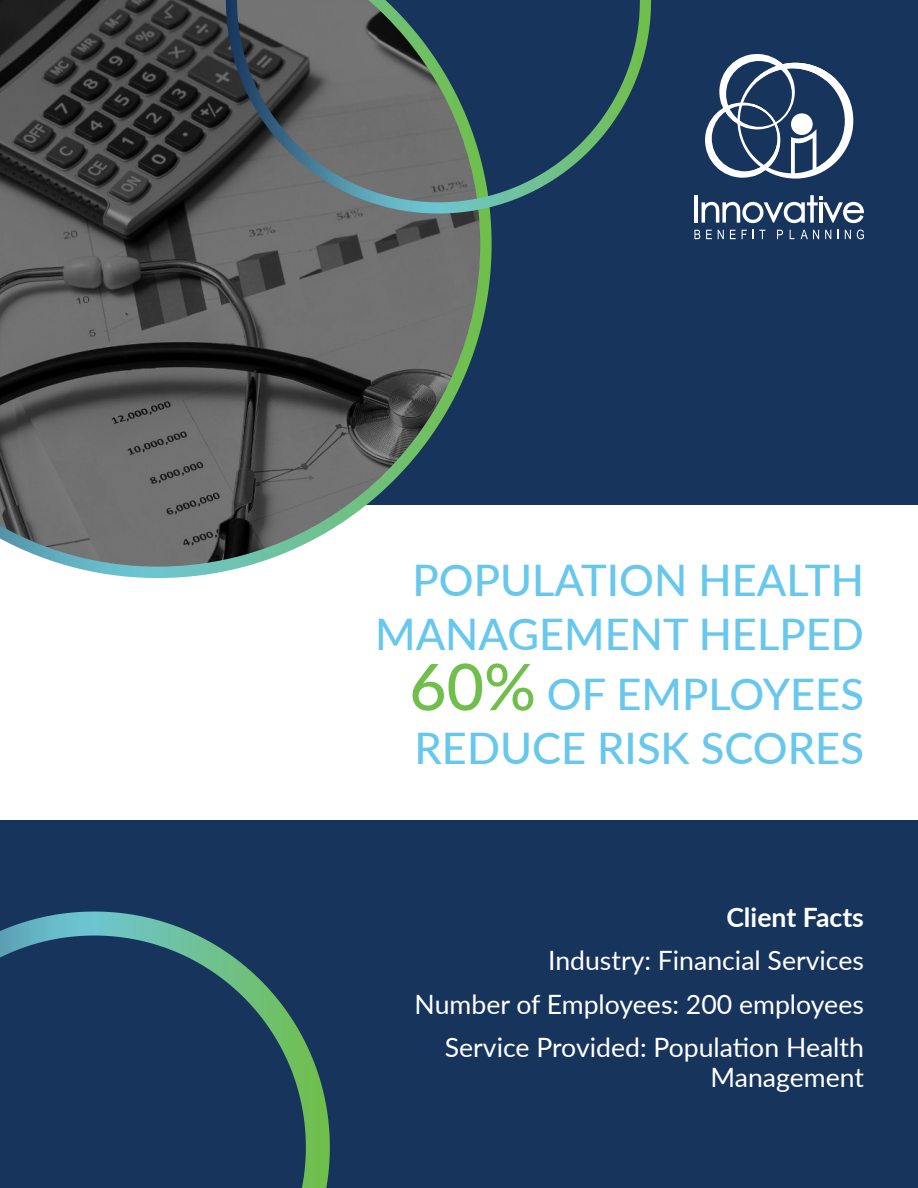
<style>
.page{position:relative;width:918px;height:1188px;background:#17355c}
.page>*{position:absolute;margin:0;border:0;box-sizing:border-box;transform-origin:0 0}
.t1{font:500 43.5px/54px "Lato";color:#68c7ed;text-align:right}
.t2{font:26.55px/43.5px "Lato";color:#fff;text-align:right}
.t3{font:700 26.55px "Lato";color:#fff}
.s1{font-size:64.5px;color:#70bf4c}
</style>
<div class="page">
<div style="left:0;top:505px;width:918px;height:315px;background:#fff"></div>
<svg style="left:705px;top:54px;width:148px;height:125px"></svg>
<hr style="left:695px;top:196px;width:3px;height:27px;background:#fff">
<svg style="left:702px;top:195px;width:162px;height:28px"></svg>
<svg style="left:694px;top:230px;width:6px;height:9px"></svg>
<svg style="left:706px;top:230px;width:6px;height:9px"></svg>
<svg style="left:718px;top:230px;width:6px;height:9px"></svg>
<svg style="left:730px;top:230px;width:6px;height:9px"></svg>
<svg style="left:742px;top:230px;width:5px;height:9px"></svg>
<svg style="left:753px;top:230px;width:12px;height:9px"></svg>
<svg style="left:777px;top:230px;width:6px;height:9px"></svg>
<svg style="left:790px;top:230px;width:4px;height:9px"></svg>
<svg style="left:801px;top:230px;width:18px;height:9px"></svg>
<svg style="left:825px;top:230px;width:6px;height:9px"></svg>
<svg style="left:845px;top:230px;width:6px;height:9px"></svg>
<svg style="left:857px;top:230px;width:7px;height:9px"></svg>
<svg style="left:0;top:912px;width:330px;height:276px"></svg>
<svg style="left:73px;top:214px;width:419px;height:364px"></svg>
<svg style="left:0;top:0;width:480px;height:567px;background:#595c5c"></svg>
<svg style="left:226px;top:0;width:425px;height:214px"></svg>
<h1 class="t1" style="left:375px;top:554px;width:490px">POPULATION HEALTH<br>MANAGEMENT HELPED</h1>
<h1 class="t1" style="left:409px;top:668px;width:456px;text-align:left"><span class="s1">60%</span> OF EMPLOYEES<br>REDUCE RISK SCORES</h1>
<p class="t3" style="left:726px;top:902px;width:139px">Client Facts</p>
<p class="t2" style="left:415px;top:941px;width:451px">Industry: Financial Services<br>Number of Employees: 200 employees<br>Service Provided: Population Health</p>
<p class="t2" style="left:711px;top:1058px;width:155px">Management</p>
</div>
